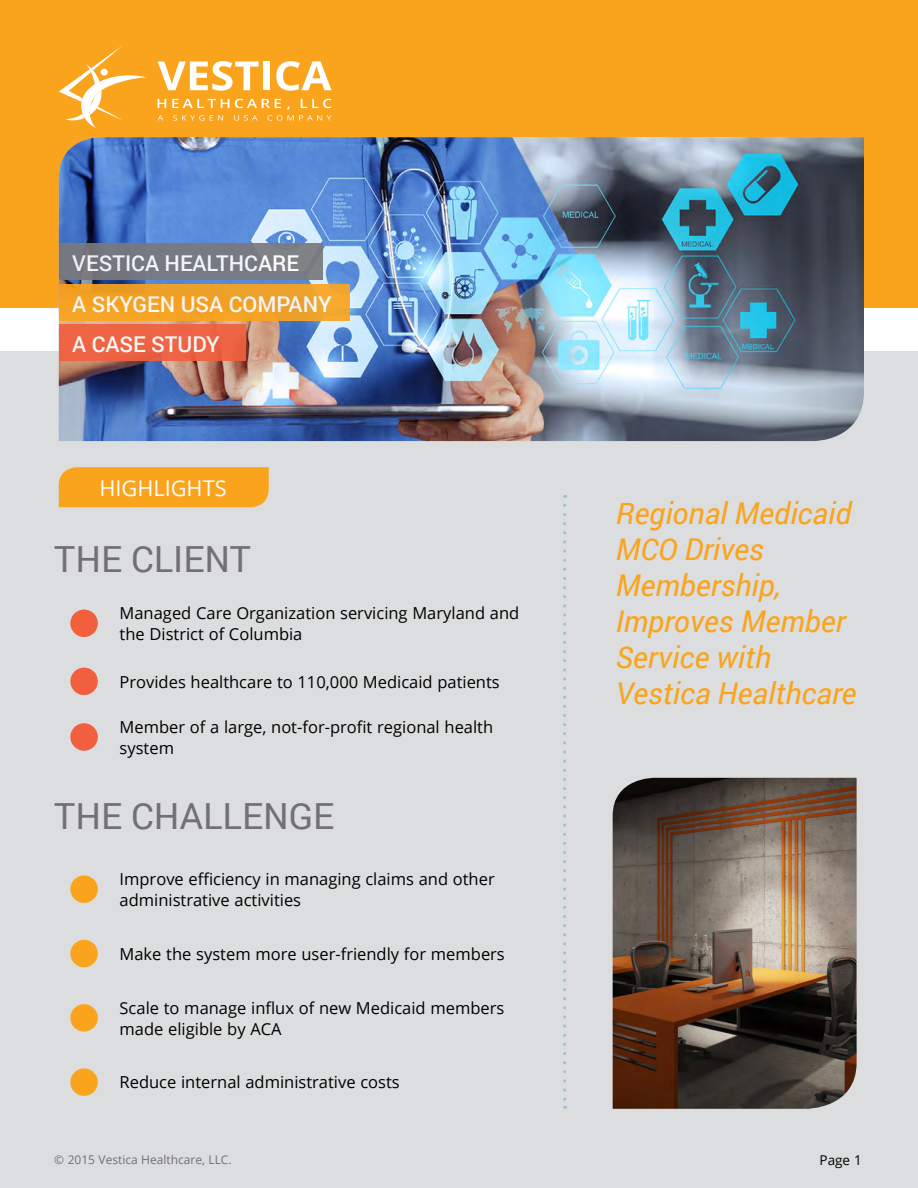
<style>
.page{position:relative;width:918px;height:1188px;background:#fff}
.page>*{position:absolute;margin:0;border:0;box-sizing:border-box;transform-origin:0 0}
.t1{font:36px "Roboto";color:#717073}
.t2{font:italic 30px/36px "Roboto";color:#faa41d}
.t3{font:500 21.75px/40.5px "Roboto";color:#fff}
.t4{font:21.75px "Open Sans";color:#fff}
.t5{font:16.5px/21px "Open Sans";color:#000}
.t6{font:13.5px "Open Sans";color:#000}
.t7{font:12px "Open Sans";color:#717073}
</style>
<div class="page">
<div style="left:0;top:0;width:918px;height:307px;background:#faa41d"></div>
<div style="left:0;top:351px;width:918px;height:837px;background:#dcddde"></div>
<img style="left:613px;top:778px;width:244px;height:331px">
<img style="left:59px;top:137px;width:805px;height:304px">
<svg style="left:563px;top:505px;width:3px;height:604px"></svg>
<div style="left:59px;top:243px;width:263px;height:37px;background:#777a83"></div>
<div style="left:59px;top:284px;width:290px;height:36px;background:#f3a126"></div>
<div style="left:59px;top:324px;width:187px;height:37px;background:#f15f3f"></div>
<div style="left:59px;top:467px;width:210px;height:40px;background:#faa41d"></div>
<div style="left:70px;top:875px;width:28px;height:28px;background:#faa41d;border-radius:50%"></div>
<div style="left:70px;top:940px;width:28px;height:27px;background:#faa41d;border-radius:50%"></div>
<div style="left:70px;top:1004px;width:28px;height:28px;background:#faa41d;border-radius:50%"></div>
<div style="left:70px;top:610px;width:28px;height:27px;background:#f15f3f;border-radius:50%"></div>
<div style="left:70px;top:668px;width:28px;height:27px;background:#f15f3f;border-radius:50%"></div>
<div style="left:70px;top:723px;width:28px;height:28px;background:#f15f3f;border-radius:50%"></div>
<svg style="left:158px;top:61px;width:101px;height:30px"></svg>
<div style="left:263px;top:62px;width:7px;height:28px;background:#fff"></div>
<svg style="left:276px;top:61px;width:56px;height:30px"></svg>
<svg style="left:158px;top:99px;width:8px;height:9px"></svg>
<svg style="left:158px;top:115px;width:5px;height:6px"></svg>
<svg style="left:172px;top:99px;width:160px;height:22px"></svg>
<svg style="left:59px;top:46px;width:88px;height:82px"></svg>
<div style="left:70px;top:1068px;width:28px;height:28px;background:#faa41d;border-radius:50%"></div>
<h3 class="t3" style="left:72px;top:243px;width:261px">VESTICA HEALTHCARE<br>A SKYGEN USA COMPANY<br>A CASE STUDY</h3>
<h3 class="t4" style="left:99px;top:473px;width:129px">HIGHLIGHTS</h3>
<h1 class="t1" style="left:54px;top:534px;width:198px">THE CLIENT</h1>
<p class="t5" style="left:120px;top:602px;width:401px">Managed Care Organization servicing Maryland and the District of Columbia</p>
<p class="t5" style="left:120px;top:671px;width:382px">Provides healthcare to 110,000 Medicaid patients</p>
<p class="t5" style="left:120px;top:716px;width:375px">Member of a large, not-for-profit regional health system</p>
<h1 class="t1" style="left:54px;top:791px;width:282px">THE CHALLENGE</h1>
<p class="t5" style="left:120px;top:868px;width:377px">Improve efficiency in managing claims and other administrative activities</p>
<p class="t5" style="left:120px;top:943px;width:387px">Make the system more user-friendly for members</p>
<p class="t5" style="left:120px;top:997px;width:386px">Scale to manage influx of new Medicaid members made eligible by ACA</p>
<p class="t5" style="left:120px;top:1072px;width:282px">Reduce internal administrative costs</p>
<h2 class="t2" style="left:616px;top:494px;width:242px">Regional Medicaid<br>MCO Drives<br>Membership,<br>Improves Member<br>Service with<br>Vestica Healthcare</h2>
<p class="t7" style="left:54px;top:1151px;width:179px">© 2015 Vestica Healthcare, LLC.</p>
<p class="t6" style="left:820px;top:1151px;width:44px">Page 1</p>
</div>
